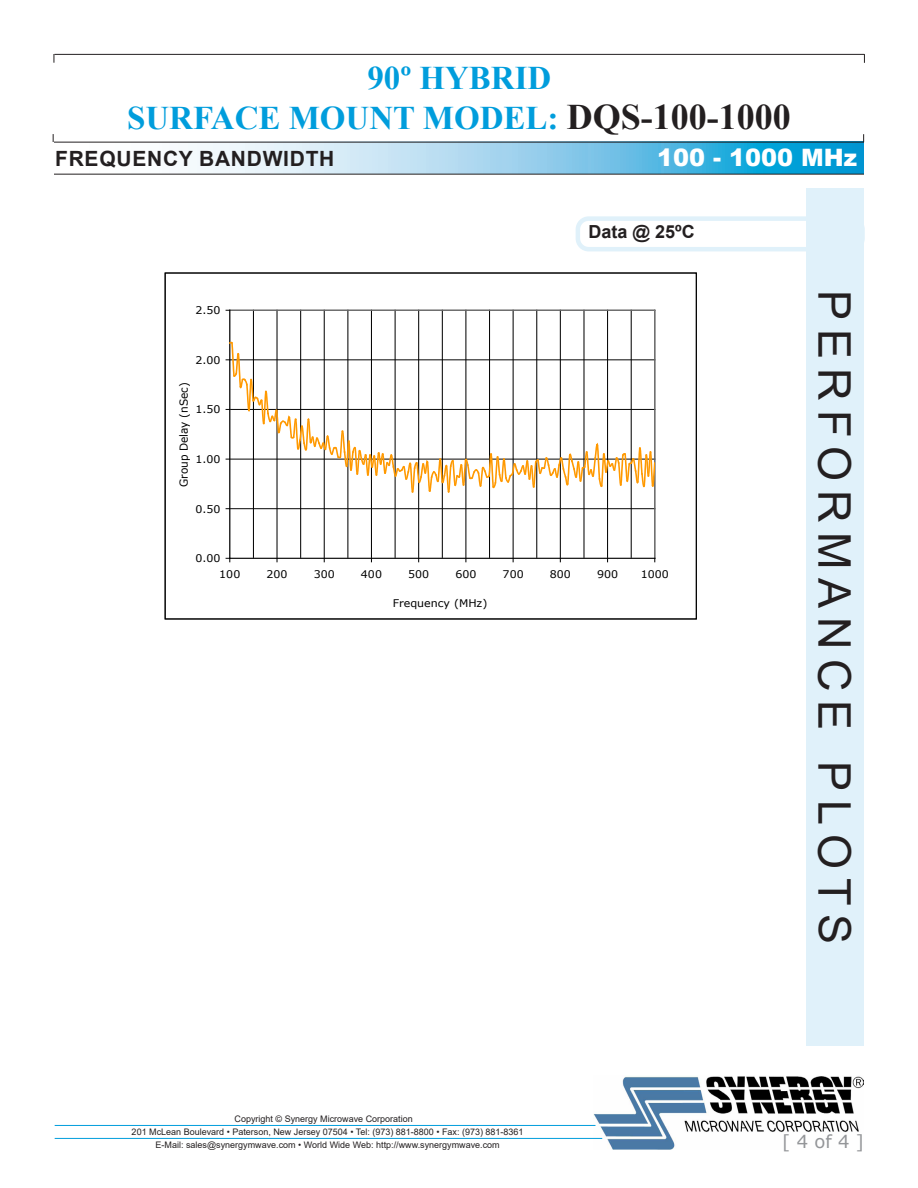
<style>
.page{position:relative;width:918px;height:1188px;background:#fff}
.page>*{position:absolute;margin:0;border:0;box-sizing:border-box;transform-origin:0 0}
.t1{font:45px "Arial";letter-spacing:.2em;color:#231f20}
.t2{font:700 33px/40.2px "Times New Roman";color:#009ddc;text-align:center}
.t3{font:900 24px "Arial";color:#fff}
.t4{font:700 21px "Arial";letter-spacing:.035em;color:#231f20}
.t5{font:700 18px "Arial";color:#231f20}
.t6{font:18px "Verdana";color:#939598}
.t7{font:11.1px "Verdana";color:#000;scale:.96 1}
.t8{font:10.5px "Verdana";color:#000;scale:1.05 1}
.t9{font:9px/12.8px "Arial";color:#231f20;text-align:center}
.s1{font-size:36px;color:#231f20}
</style>
<div class="page">
<svg style="left:54px;top:143px;width:810px;height:31px"></svg>
<hr style="left:54px;top:174px;width:810px;height:1px;background:#231f20">
<hr style="left:54px;top:54px;width:810px;height:1px;background:#231f20">
<hr style="left:54px;top:142px;width:810px;height:1px;background:#231f20">
<img style="left:593px;top:1076px;width:271px;height:73px">
<hr style="left:55px;top:1125px;width:540px;height:1px;background:#009ddc">
<hr style="left:55px;top:1138px;width:547px;height:1px;background:#009ddc">
<div style="left:576px;top:216px;width:289px;height:35px;border:4px solid #e0f1fa;border-radius:11px"></div>
<div style="left:806px;top:188px;width:58px;height:858px;background:#e0f1fa"></div>
<hr style="left:230px;top:508px;width:425px;height:1px;background:#000">
<hr style="left:253px;top:310px;width:1px;height:248px;background:#000">
<hr style="left:300px;top:310px;width:1px;height:248px;background:#000">
<hr style="left:348px;top:310px;width:1px;height:248px;background:#000">
<hr style="left:395px;top:310px;width:1px;height:248px;background:#000">
<hr style="left:442px;top:310px;width:1px;height:248px;background:#000">
<hr style="left:489px;top:310px;width:1px;height:248px;background:#000">
<hr style="left:537px;top:310px;width:1px;height:248px;background:#000">
<hr style="left:584px;top:310px;width:1px;height:248px;background:#000">
<hr style="left:631px;top:310px;width:1px;height:248px;background:#000">
<hr style="left:277px;top:310px;width:1px;height:248px;background:#000">
<hr style="left:324px;top:310px;width:1px;height:248px;background:#000">
<hr style="left:371px;top:310px;width:1px;height:248px;background:#000">
<hr style="left:418px;top:310px;width:1px;height:248px;background:#000">
<hr style="left:466px;top:310px;width:1px;height:248px;background:#000">
<hr style="left:513px;top:310px;width:1px;height:248px;background:#000">
<hr style="left:560px;top:310px;width:1px;height:248px;background:#000">
<hr style="left:607px;top:310px;width:1px;height:248px;background:#000">
<hr style="left:655px;top:310px;width:1px;height:248px;background:#000">
<hr style="left:230px;top:310px;width:425px;height:1px;background:#808080">
<hr style="left:654px;top:310px;width:1px;height:248px;background:#808080">
<hr style="left:229px;top:310px;width:1px;height:248px;background:#808080">
<hr style="left:230px;top:310px;width:1px;height:248px;background:#000">
<hr style="left:230px;top:558px;width:425px;height:1px;background:#000">
<svg style="left:226px;top:341px;width:429px;height:153px"></svg>
<h2 class="t2" style="left:127px;top:57px;width:665px">90º HYBRID<br>SURFACE MOUNT MODEL: <span class="s1">DQS-100-1000</span></h2>
<h3 class="t4" style="left:55px;top:143px;width:281px">FREQUENCY BANDWIDTH</h3>
<h3 class="t3" style="left:657px;top:140px;width:202px">100 - 1000 MHz</h3>
<p class="t8" style="left:196px;top:303px;width:25px">2.50</p>
<p class="t8" style="left:196px;top:353px;width:25px">2.00</p>
<p class="t7" style="left:176px;top:487px;width:111px;rotate:-90deg">Group Delay (nSec)</p>
<p class="t8" style="left:196px;top:402px;width:25px">1.50</p>
<p class="t8" style="left:196px;top:452px;width:25px">1.00</p>
<p class="t8" style="left:196px;top:502px;width:25px">0.50</p>
<p class="t8" style="left:196px;top:551px;width:25px">0.00</p>
<h3 class="t5" style="left:589px;top:219px;width:108px">Data @ 25ºC</h3>
<p class="t8" style="left:219px;top:567px;width:22px">100</p>
<p class="t8" style="left:267px;top:567px;width:22px">200</p>
<p class="t8" style="left:314px;top:567px;width:22px">300</p>
<p class="t8" style="left:361px;top:567px;width:22px">400</p>
<p class="t8" style="left:408px;top:567px;width:22px">500</p>
<p class="t8" style="left:455px;top:567px;width:22px">600</p>
<p class="t8" style="left:503px;top:567px;width:22px">700</p>
<p class="t8" style="left:550px;top:567px;width:22px">800</p>
<p class="t8" style="left:597px;top:567px;width:22px">900</p>
<p class="t8" style="left:641px;top:567px;width:28px">1000</p>
<p class="t8" style="left:393px;top:596px;width:92px">Frequency (MHz)</p>
<p class="t9" style="left:235px;top:1113px;width:180px">Copyright © Synergy Microwave Corporation</p>
<p class="t9" style="left:132px;top:1125px;width:393px">201 McLean Boulevard • Paterson, New Jersey 07504 • Tel: (973) 881-8800 • Fax: (973) 881-8361<br>E-Mail: sales@synergymwave.com • World Wide Web: http://www.synergymwave.com</p>
<h1 class="t1" style="left:865px;top:290px;width:656px;rotate:90deg">PERFORMANCE PLOTS</h1>
<h3 class="t6" style="left:782px;top:1129px;width:83px">[ 4 of 4 ]</h3>
</div>
